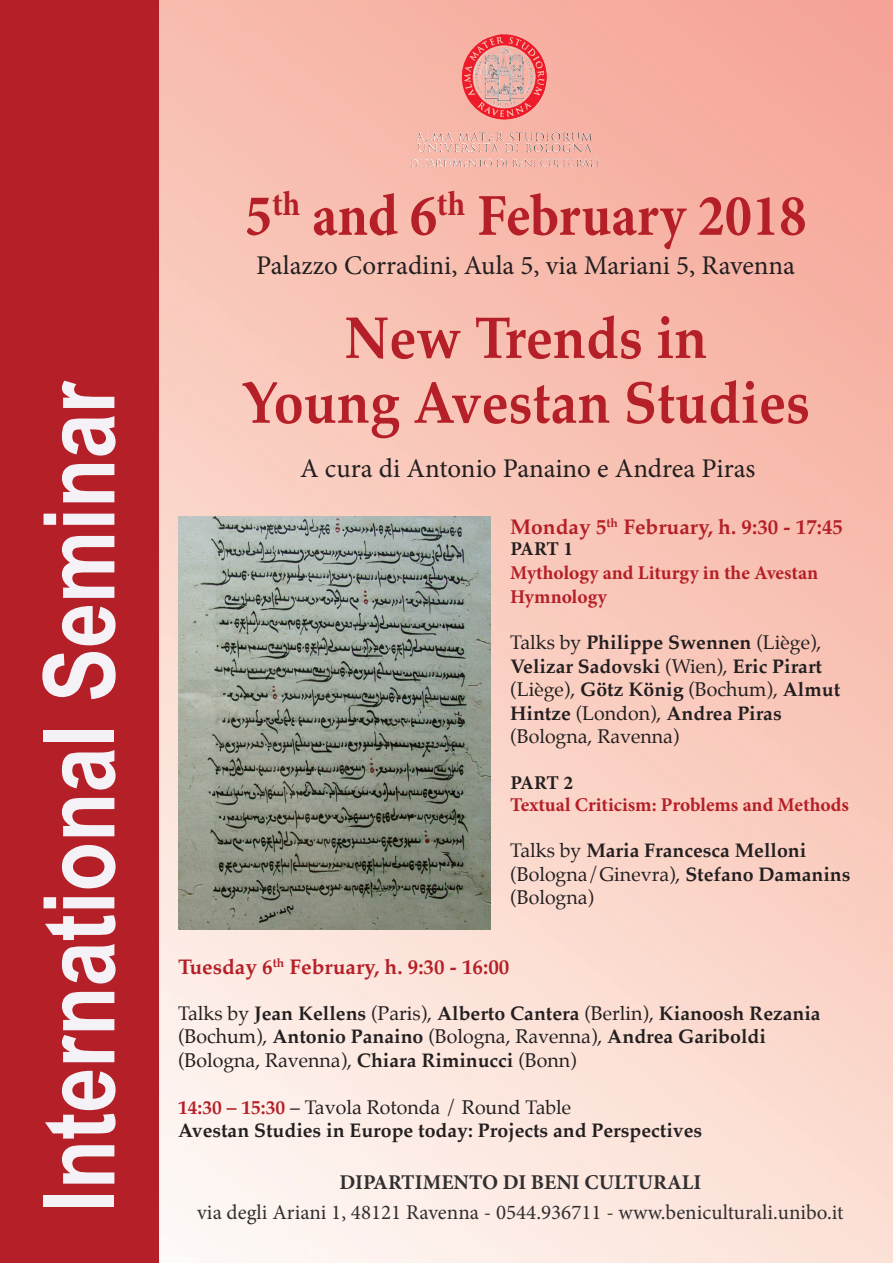
<style>
.page{position:relative;width:893px;height:1263px;background:#fff}
.page>*{position:absolute;margin:0;border:0;box-sizing:border-box;transform-origin:0 0}
.t1{font:700 99px "Arial Narrow";color:#f4f2f7}
.t2{font:700 59.4px "Palatino";color:#b51f27;scale:.91 1}
.t3{font:700 59.4px "Minion Pro";color:#b51f27;scale:.92 1}
.t4{font:27px "Minion Pro";color:#231f20}
.t5{font:21px "Minion Pro";color:#312f30}
.t6{font:700 21px "Palatino";color:#b51f27}
.t7{font:700 21px "Minion Pro";color:#312f30}
.t8{font:700 19.5px/23.4px "Palatino";color:#231f20}
.t9{font:700 19.5px/24px "Minion Pro";color:#b51f27}
.t10{font:19.5px "Palatino";color:#231f20}
.t11{font:700 19.5px "Minion Pro";letter-spacing:-.02em;color:#231f20}
.s1{font-weight:400}
.s2{font-weight:700;color:#b51f27}
</style>
<div class="page">
<img style="left:158px;top:0;width:735px;height:1263px">
<div style="left:0;top:0;width:158px;height:1263px;background:#b51f27"></div>
<img style="left:178px;top:516px;width:313px;height:413px">
<img style="left:457px;top:34px;width:92px;height:86px">
<p class="t1" style="left:5px;top:1212px;width:833px;rotate:-90deg">International Seminar</p>
<p class="t3" style="left:245px;top:174px;width:612px">5<sup>th</sup> and 6<sup>th</sup> February 2018</p>
<p class="t4" style="left:256px;top:247px;width:540px">Palazzo Corradini, Aula 5, via Mariani 5, Ravenna</p>
<p class="t2" style="left:344px;top:287px;width:400px">New Trends in</p>
<p class="t2" style="left:242px;top:352px;width:626px">Young Avestan Studies</p>
<p class="t4" style="left:300px;top:450px;width:457px">A cura di Antonio Panaino e Andrea Piras</p>
<p class="t6" style="left:510px;top:508px;width:334px">Monday 5<sup>th</sup> February, h. 9:30 - 17:45</p>
<p class="t11" style="left:510px;top:535px;width:64px">PART 1</p>
<p class="t9" style="left:510px;top:560px;width:309px">Mythology and Liturgy in the Avestan<br>Hymnology</p>
<p class="t8" style="left:510px;top:631px;width:331px"><span class="s1">Talks by</span> Philippe Swennen <span class="s1">(Liège),<br></span>Velizar Sadovski <span class="s1">(Wien),</span> Eric Pirart <span class="s1">(Liège),</span> Götz König <span class="s1">(Bochum),</span> Almut<br>Hintze <span class="s1">(London),</span> Andrea Piras <span class="s1">(Bologna, Ravenna)</span></p>
<p class="t11" style="left:510px;top:769px;width:64px">PART 2</p>
<p class="t9" style="left:510px;top:793px;width:340px">Textual Criticism: Problems and Methods</p>
<p class="t8" style="left:510px;top:838px;width:342px"><span class="s1">Talks by</span> Maria Francesca Melloni <span class="s1">(Bologna/Ginevra),</span> Stefano Damanins <span class="s1">(Bologna)</span></p>
<p class="t6" style="left:178px;top:949px;width:333px">Tuesday 6<sup>th</sup> February, h. 9:30 - 16:00</p>
<p class="t8" style="left:178px;top:1001px;width:644px"><span class="s1">Talks by</span> Jean Kellens <span class="s1">(Paris),</span> Alberto Cantera <span class="s1">(Berlin),</span> Kianoosh Rezania <span class="s1">(Bochum),</span> Antonio Panaino <span class="s1">(Bologna, Ravenna),</span> Andrea Gariboldi <span class="s1">(Bologna, Ravenna),</span> Chiara Riminucci <span class="s1">(Bonn)</span></p>
<p class="t10" style="left:178px;top:1091px;width:395px"><span class="s2">14:30 – 15:30</span> ‒ Tavola Rotonda / Round Table</p>
<p class="t8" style="left:178px;top:1118px;width:525px">Avestan Studies in Europe today: Projects and Perspectives</p>
<p class="t7" style="left:339px;top:1167px;width:364px">DIPARTIMENTO DI BENI CULTURALI</p>
<p class="t5" style="left:197px;top:1198px;width:648px">via degli Ariani 1, 48121 Ravenna - 0544.936711 - www.beniculturali.unibo.it</p>
</div>
